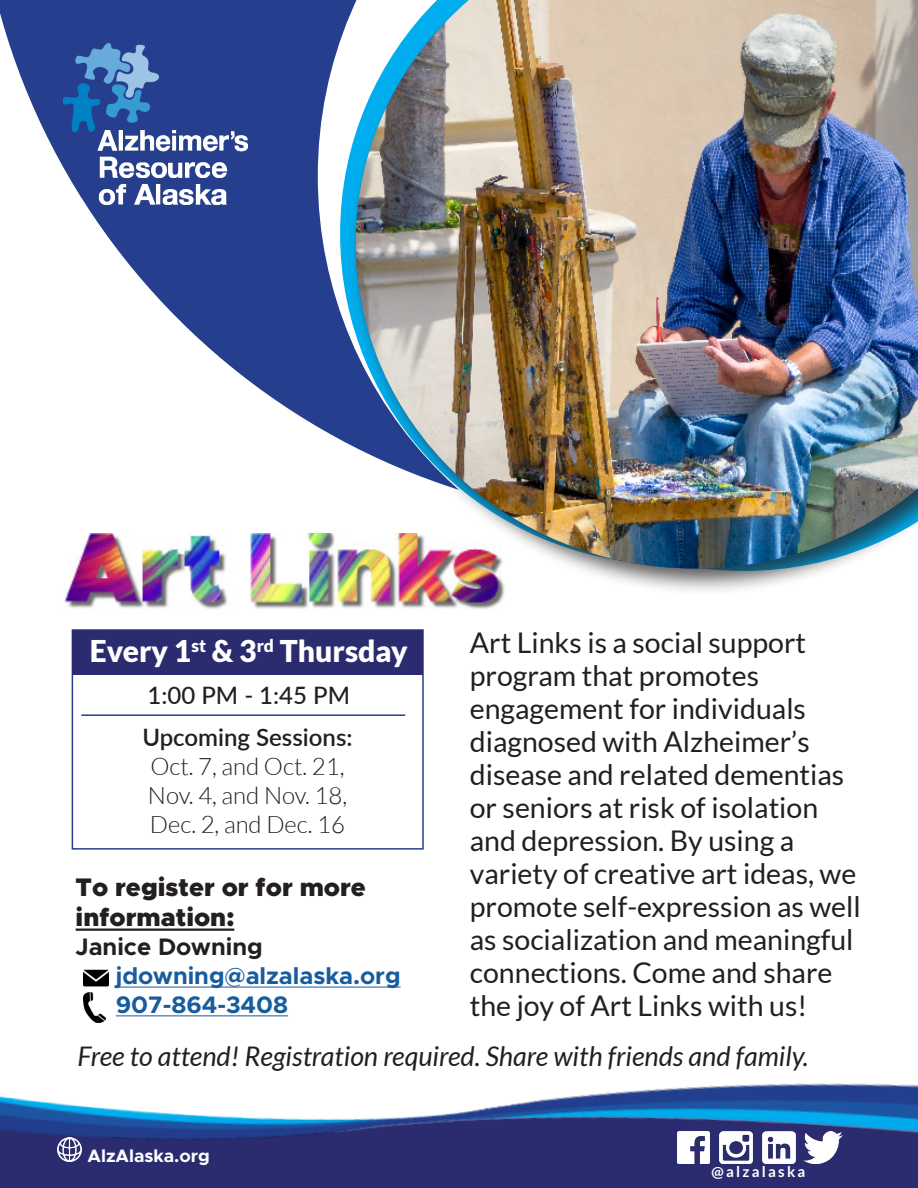
<style>
.page{position:relative;width:918px;height:1188px;background:#fff}
.page>*{position:absolute;margin:0;border:0;box-sizing:border-box;transform-origin:0 0}
.t1{font:900 30px "Lato";color:#fff}
.t2{font:28.5px/33px "Lato";color:#231f20}
.t3{font:italic 27px "Lato";color:#231f20}
.t4{font:900 25.5px "Metropolis";color:#231f20}
.t5{font:300 24px/28.8px "Lato";color:#231f20}
.t6{font:700 24px "Metropolis";color:#175d9e}
.t7{font:700 24px "Metropolis";color:#231f20}
.t8{font:500 24px "Lato";color:#231f20}
.t9{font:700 18px "Metropolis";color:#fff}
.t10{font:700 15px "Lato";letter-spacing:.15em;color:#fff}
.s1{font-weight:600}
</style>
<div class="page">
<div style="left:72px;top:629px;width:352px;height:221px;border:2px solid #253f8e"></div>
<img style="left:59px;top:533px;width:445px;height:76px">
<svg style="left:0;top:0;width:318px;height:427px;fill:#253f8e"></svg>
<svg style="left:318px;top:0;width:30px;height:596px"></svg>
<div style="left:348px;top:0;width:570px;height:596px;background:#231f20;opacity:.75"></div>
<img style="left:356px;top:0;width:562px;height:569px">
<hr style="left:76px;top:929px;width:158px;height:2px;background:#231f20">
<hr style="left:116px;top:987px;width:285px;height:1px;background:#175d9e">
<img style="left:63px;top:44px;width:184px;height:161px">
<img style="left:83px;top:992px;width:11px;height:20px">
<img style="left:83px;top:969px;width:26px;height:18px">
<div style="left:72px;top:630px;width:351px;height:44px;background:#2b2c70"></div>
<hr style="left:81px;top:714px;width:324px;height:2px;background:#253f8e">
<img style="left:0;top:1012px;width:918px;height:176px">
<img style="left:57px;top:1138px;width:24px;height:24px">
<img style="left:719px;top:1132px;width:34px;height:32px">
<img style="left:677px;top:1132px;width:32px;height:32px">
<img style="left:804px;top:1132px;width:39px;height:31px">
<img style="left:763px;top:1132px;width:32px;height:32px">
<p class="t1" style="left:90px;top:633px;width:319px">Every 1<sup>st</sup> &amp; 3<sup>rd</sup> Thursday</p>
<p class="t8" style="left:148px;top:678px;width:204px">1:00 PM - 1:45 PM</p>
<p class="t5" style="left:142px;top:723px;width:212px"><span class="s1">Upcoming Sessions:<br></span>Oct. 7, and Oct. 21,<br>Nov. 4, and Nov. 18,<br>Dec. 2, and Dec. 16</p>
<p class="t4" style="left:76px;top:871px;width:292px">To register or for more</p>
<p class="t4" style="left:76px;top:901px;width:160px">information:</p>
<p class="t7" style="left:76px;top:932px;width:189px">Janice Downing</p>
<p class="t6" style="left:116px;top:960px;width:286px">jdowning@alzalaska.org</p>
<p class="t6" style="left:116px;top:989px;width:174px">907-864-3408</p>
<p class="t2" style="left:470px;top:626px;width:392px">Art Links is a social support program that promotes engagement for individuals diagnosed with Alzheimer’s disease and related dementias or seniors at risk of isolation and depression. By using a variety of creative art ideas, we promote self-expression as well as socialization and meaningful connections. Come and share the joy of Art Links with us!</p>
<p class="t3" style="left:78px;top:1041px;width:732px">Free to attend! Registration required. Share with friends and family.</p>
<p class="t9" style="left:88px;top:1144px;width:124px">AlzAlaska.org</p>
<p class="t10" style="left:711px;top:1163px;width:95px">@alzalaska</p>
</div>
